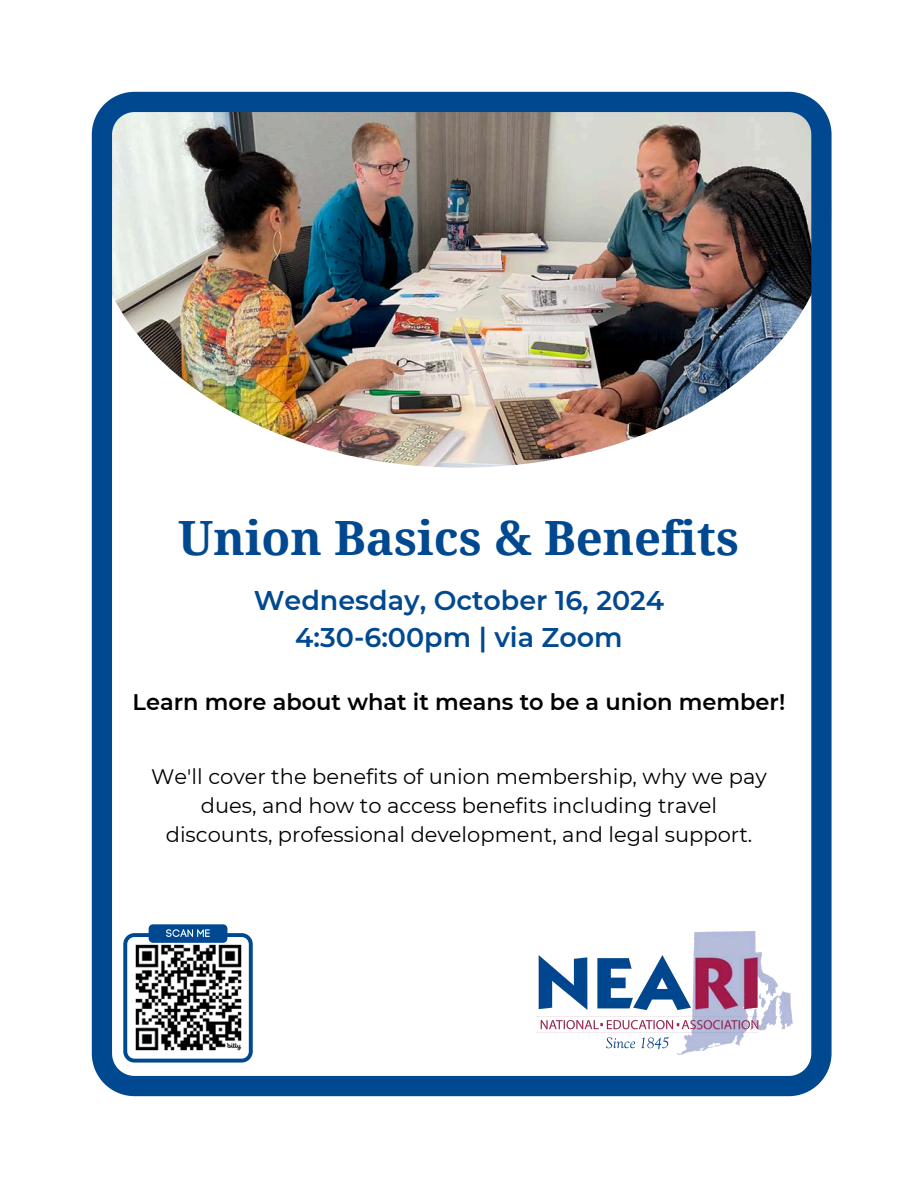
<style>
.page{position:relative;width:918px;height:1188px;background:#fff}
.page>*{position:absolute;margin:0;border:0;box-sizing:border-box;transform-origin:0 0}
.t1{font:700 47.25px "Droid Serif";color:#004990}
.t2{font:600 27px/37.2px "Montserrat";color:#004990;text-align:center}
.t3{font:600 22.5px "Montserrat";color:#000}
.t4{font:21px/29.2px "Montserrat";color:#000;text-align:center}
</style>
<div class="page">
<img style="left:92px;top:92px;width:740px;height:1004px">
<div style="left:149px;top:924px;width:78px;height:19px;background:#004990;border-radius:4px"></div>
<svg style="left:123px;top:929px;width:130px;height:134px"></svg>
<img style="left:537px;top:932px;width:255px;height:123px">
<h3 class="t1" style="left:178px;top:511px;width:562px">Union Basics &amp; Benefits</h3>
<p class="t2" style="left:254px;top:582px;width:412px">Wednesday, October 16, 2024<br>4:30-6:00pm | via Zoom</p>
<p class="t3" style="left:133px;top:688px;width:654px">Learn more about what it means to be a union member!</p>
<p class="t4" style="left:151px;top:761px;width:617px">We'll cover the benefits of union membership, why we pay dues, and how to access benefits including travel discounts, professional development, and legal support.</p>
</div>
